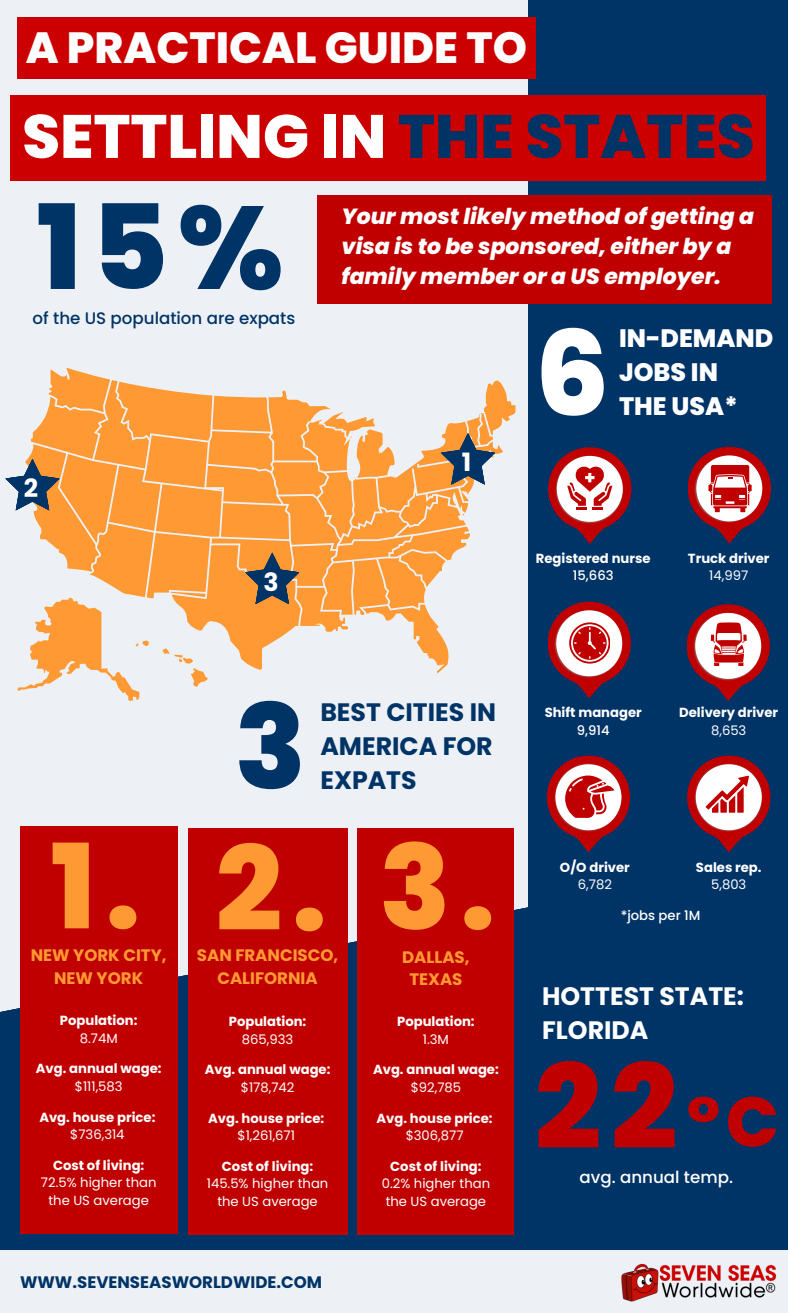
<style>
.page{position:relative;width:788px;height:1313px;background:#fff}
.page>*{position:absolute;margin:0;border:0;box-sizing:border-box;transform-origin:0 0}
.t1{font:800 117.25px "Poppins";color:#f93}
.t2{font:800 117.25px "Poppins";color:#036}
.t3{font:800 117.25px "Poppins";color:#c00000}
.t4{font:800 117.25px "Poppins";color:#fff}
.t5{font:800 70px "Poppins";color:#c00000}
.t6{font:800 61.07px "Poppins";color:#fff}
.t7{font:800 43.57px "Poppins";color:#fff}
.t8{font:700 25.2px "Poppins";color:#036}
.t9{font:700 25.2px/34.1px "Poppins";color:#fff}
.t10{font:800 25.2px "Poppins";color:#fff}
.t11{font:italic 800 21.88px/30.1px "Poppins";color:#fff}
.t12{font:700 16.62px "Poppins";color:#f93}
.t13{font:500 16.62px "Poppins";color:#036}
.t14{font:700 16.62px "Poppins";color:#036}
.t15{font:500 16.62px "Poppins";color:#fff}
.t16{font:700 13.12px "Poppins";color:#fff}
.t17{font:13.12px/17.5px "Poppins";color:#fff;text-align:center}
.t18{font:500 13.12px "Poppins";color:#fff}
.s1{color:#036}
</style>
<div class="page">
<div style="left:0;top:0;width:788px;height:1312px;background:#036"></div>
<div style="left:0;top:0;width:528px;height:1021px;background:#edf1f5"></div>
<div style="left:0;top:1250px;width:788px;height:62px;background:#edf1f5"></div>
<img style="left:621px;top:1264px;width:155px;height:38px">
<div style="left:527px;top:0;width:261px;height:907px;background:#036"></div>
<svg style="left:548px;top:447px;width:83px;height:97px"></svg>
<svg style="left:687px;top:604px;width:82px;height:97px"></svg>
<div style="left:317px;top:195px;width:455px;height:108px;background:#c00000"></div>
<svg style="left:548px;top:601px;width:82px;height:97px"></svg>
<svg style="left:688px;top:447px;width:82px;height:97px"></svg>
<svg style="left:547px;top:755px;width:83px;height:97px"></svg>
<svg style="left:687px;top:755px;width:83px;height:97px"></svg>
<div style="left:20px;top:826px;width:157px;height:408px;background:#c00000"></div>
<div style="left:188px;top:828px;width:159px;height:406px;background:#c00000"></div>
<div style="left:358px;top:828px;width:156px;height:406px;background:#c00000"></div>
<svg style="left:5px;top:368px;width:510px;height:333px;background:#f0c191"></svg>
<div style="left:17px;top:17px;width:518px;height:62px;background:#c00"></div>
<div style="left:11px;top:95px;width:755px;height:85px;background:#c00"></div>
<p class="t7" style="left:26px;top:17px;width:503px">A PRACTICAL GUIDE TO</p>
<p class="t6" style="left:22px;top:94px;width:733px">SETTLING IN <span class="s1">THE STATES</span></p>
<p class="t2" style="left:37px;top:166px;width:248px">15%</p>
<p class="t13" style="left:33px;top:306px;width:264px">of the US population are expats</p>
<p class="t9" style="left:24px;top:471px;width:16px">2</p>
<p class="t9" style="left:263px;top:564px;width:17px">3</p>
<p class="t11" style="left:341px;top:201px;width:414px">Your most likely method of getting a visa is to be sponsored, either by a family member or a US employer.</p>
<p class="t9" style="left:462px;top:445px;width:11px">1</p>
<p class="t4" style="left:535px;top:292px;width:76px">6</p>
<p class="t10" style="left:619px;top:320px;width:156px">IN-DEMAND</p>
<p class="t10" style="left:619px;top:354px;width:100px">JOBS IN</p>
<p class="t10" style="left:619px;top:389px;width:120px">THE USA*</p>
<p class="t16" style="left:536px;top:549px;width:116px">Registered nurse</p>
<p class="t18" style="left:573px;top:566px;width:42px">15,663</p>
<p class="t16" style="left:687px;top:549px;width:83px">Truck driver</p>
<p class="t17" style="left:709px;top:567px;width:40px">14,997</p>
<p class="t2" style="left:234px;top:665px;width:73px">3</p>
<p class="t8" style="left:320px;top:694px;width:177px">BEST CITIES IN</p>
<p class="t8" style="left:320px;top:728px;width:174px">AMERICA FOR</p>
<p class="t8" style="left:320px;top:762px;width:98px">EXPATS</p>
<p class="t1" style="left:50px;top:805px;width:92px">1.</p>
<p class="t1" style="left:215px;top:806px;width:281px">2. 3.</p>
<p class="t12" style="left:197px;top:944px;width:143px">SAN FRANCISCO,</p>
<p class="t12" style="left:217px;top:966px;width:102px">CALIFORNIA</p>
<p class="t12" style="left:31px;top:944px;width:137px">NEW YORK CITY,</p>
<p class="t12" style="left:54px;top:966px;width:91px">NEW YORK</p>
<p class="t12" style="left:402px;top:945px;width:69px">DALLAS,</p>
<p class="t12" style="left:409px;top:968px;width:55px">TEXAS</p>
<p class="t16" style="left:60px;top:1011px;width:79px">Population:</p>
<p class="t17" style="left:80px;top:1029px;width:39px">8.74M</p>
<p class="t16" style="left:36px;top:1059px;width:127px">Avg. annual wage:</p>
<p class="t17" style="left:75px;top:1077px;width:49px">$111,583</p>
<p class="t16" style="left:39px;top:1107px;width:118px">Avg. house price:</p>
<p class="t17" style="left:70px;top:1125px;width:56px">$736,314</p>
<p class="t16" style="left:53px;top:1156px;width:93px">Cost of living:</p>
<p class="t17" style="left:41px;top:1174px;width:117px">72.5% higher than the US average</p>
<p class="t16" style="left:229px;top:1012px;width:79px">Population:</p>
<p class="t17" style="left:242px;top:1030px;width:53px">865,933</p>
<p class="t16" style="left:205px;top:1060px;width:127px">Avg. annual wage:</p>
<p class="t17" style="left:241px;top:1078px;width:55px">$178,742</p>
<p class="t16" style="left:208px;top:1108px;width:118px">Avg. house price:</p>
<p class="t17" style="left:237px;top:1126px;width:59px">$1,261,671</p>
<p class="t16" style="left:222px;top:1157px;width:93px">Cost of living:</p>
<p class="t17" style="left:207px;top:1175px;width:123px">145.5% higher than the US average</p>
<p class="t14" style="left:20px;top:1270px;width:304px">WWW.SEVENSEASWORLDWIDE.COM</p>
<p class="t16" style="left:397px;top:1012px;width:79px">Population:</p>
<p class="t17" style="left:423px;top:1030px;width:28px">1.3M</p>
<p class="t16" style="left:373px;top:1060px;width:127px">Avg. annual wage:</p>
<p class="t17" style="left:410px;top:1078px;width:52px">$92,785</p>
<p class="t16" style="left:376px;top:1108px;width:118px">Avg. house price:</p>
<p class="t17" style="left:405px;top:1126px;width:59px">$306,877</p>
<p class="t16" style="left:390px;top:1157px;width:93px">Cost of living:</p>
<p class="t17" style="left:382px;top:1175px;width:110px">0.2% higher than the US average</p>
<p class="t16" style="left:544px;top:703px;width:99px">Shift manager</p>
<p class="t18" style="left:576px;top:721px;width:34px">9,914</p>
<p class="t16" style="left:679px;top:703px;width:101px">Delivery driver</p>
<p class="t17" style="left:711px;top:721px;width:37px">8,653</p>
<p class="t16" style="left:560px;top:858px;width:71px">O/O driver</p>
<p class="t17" style="left:578px;top:876px;width:36px">6,782</p>
<p class="t16" style="left:696px;top:858px;width:67px">Sales rep.</p>
<p class="t17" style="left:711px;top:876px;width:37px">5,803</p>
<p class="t18" style="left:620px;top:906px;width:81px">*jobs per 1M</p>
<p class="t9" style="left:542px;top:979px;width:203px">HOTTEST STATE:<br>FLORIDA</p>
<p class="t3" style="left:534px;top:1025px;width:144px">22</p>
<p class="t15" style="left:579px;top:1165px;width:155px">avg. annual temp.</p>
<p class="t5" style="left:686px;top:1073px;width:94px">°C</p>
</div>
